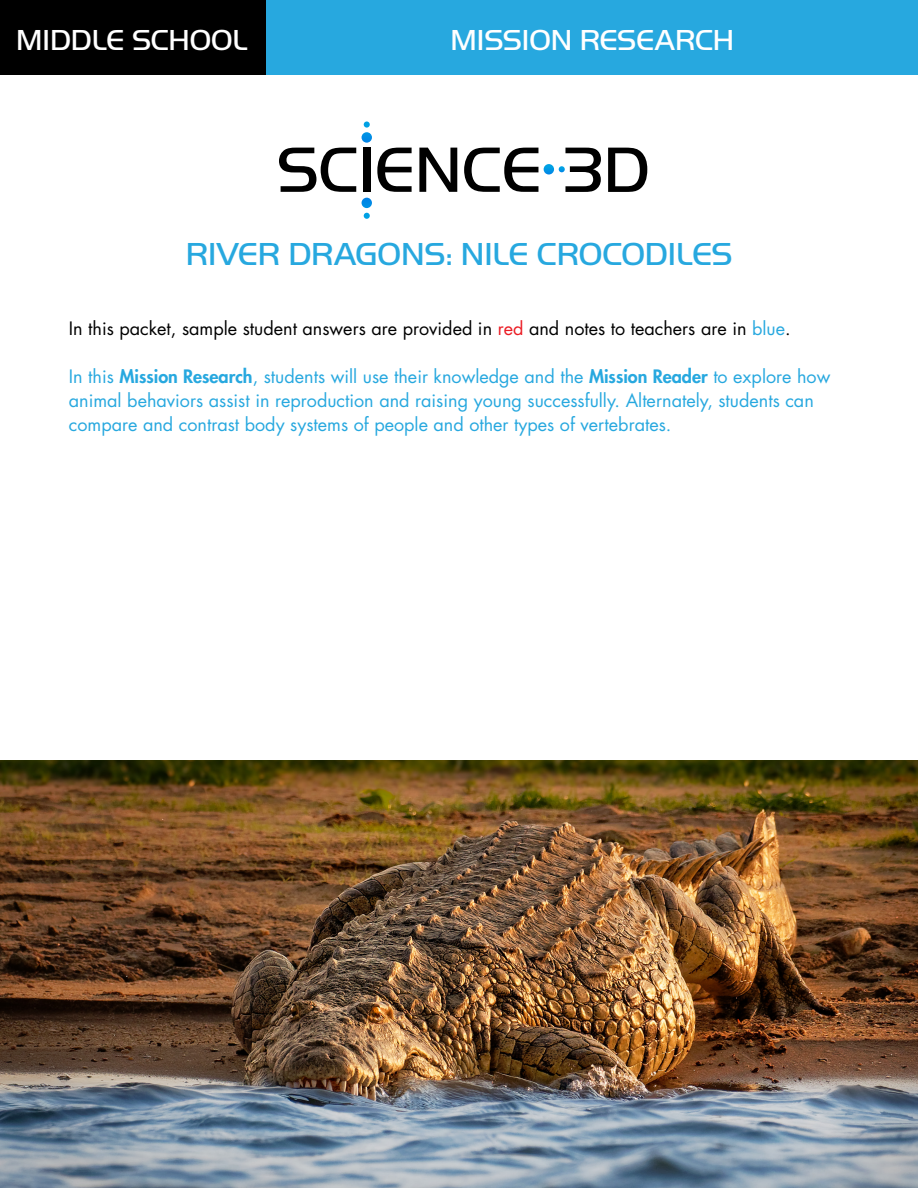
<style>
.page{position:relative;width:918px;height:1188px;background:#fff}
.page>*{position:absolute;margin:0;border:0;box-sizing:border-box;transform-origin:0 0}
.t1{font:300 33px "Handel Got D";color:#27a8df}
.t2{font:300 30px "Handel Got D";color:#fff}
.t3{font:18px/24px "Futura Std";color:#27a8df}
.t4{font:18px "Futura Std";color:#000}
.s1{color:#eb1c24}
.s2{color:#27a8df}
.s3{font-weight:800}
</style>
<div class="page">
<svg style="left:362px;top:198px;width:10px;height:21px"></svg>
<svg style="left:279px;top:148px;width:77px;height:44px"></svg>
<svg style="left:362px;top:122px;width:50px;height:70px"></svg>
<svg style="left:419px;top:148px;width:38px;height:44px"></svg>
<svg style="left:464px;top:148px;width:74px;height:44px"></svg>
<svg style="left:544px;top:148px;width:57px;height:44px"></svg>
<svg style="left:608px;top:148px;width:39px;height:44px"></svg>
<div style="left:264px;top:0;width:654px;height:75px;background:#27a8df"></div>
<div style="left:0;top:0;width:266px;height:75px;background:#000"></div>
<img style="left:0;top:761px;width:918px;height:427px">
<h2 class="t2" style="left:16px;top:23px;width:233px">MIDDLE SCHOOL</h2>
<h2 class="t2" style="left:451px;top:23px;width:285px">MISSION RESEARCH</h2>
<h1 class="t1" style="left:186px;top:235px;width:548px">RIVER DRAGONS: NILE CROCODILES</h1>
<p class="t4" style="left:69px;top:317px;width:723px">In this packet, sample student answers are provided in <span class="s1">red</span> and notes to teachers are in <span class="s2">blue</span>.</p>
<p class="t3" style="left:69px;top:364px;width:763px">In this <span class="s3">Mission Research</span>, students will use their knowledge and the <span class="s3">Mission Reader</span> to explore how animal behaviors assist in reproduction and raising young successfully. Alternately, students can compare and contrast body systems of people and other types of vertebrates.</p>
</div>
